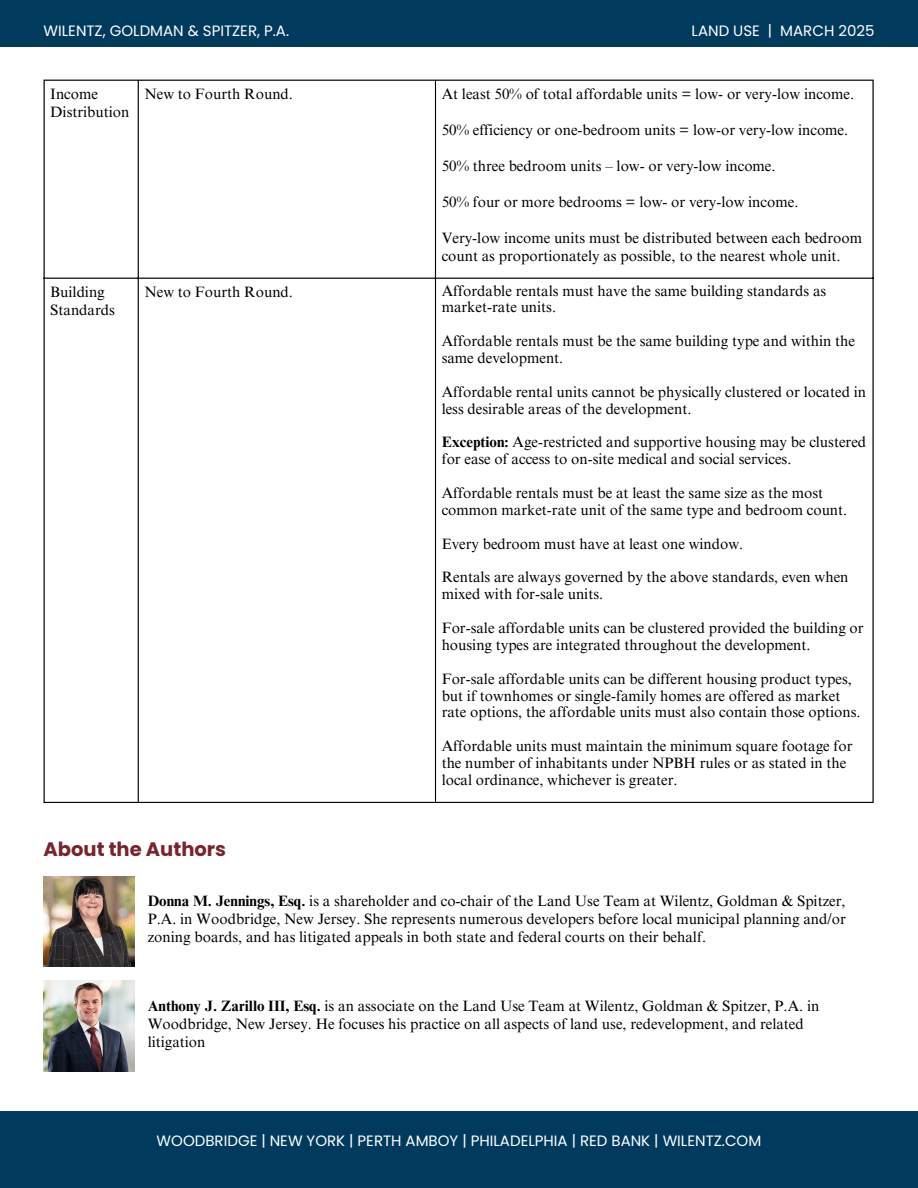
<style>
.page{position:relative;width:918px;height:1188px;background:#fff}
.page>*{position:absolute;margin:0;border:0;box-sizing:border-box;transform-origin:0 0}
.t1{font:700 19.5px "Poppins";color:#7a232e}
.t2{font:15px/16.8px "Times NRMT Pro";color:#000}
.t3{font:15px "Poppins";color:#fff}
.s1{font-weight:700}
</style>
<div class="page">
<div style="left:0;top:0;width:918px;height:47px;background:#003a5d"></div>
<div style="left:0;top:1111px;width:918px;height:77px;background:#003a5d"></div>
<hr style="left:44px;top:81px;width:1px;height:721px;background:#000">
<hr style="left:138px;top:81px;width:1px;height:721px;background:#000">
<hr style="left:435px;top:81px;width:1px;height:721px;background:#000">
<hr style="left:872px;top:81px;width:2px;height:721px;background:#000">
<hr style="left:44px;top:80px;width:830px;height:1px;background:#000">
<hr style="left:44px;top:278px;width:830px;height:1px;background:#000">
<hr style="left:44px;top:802px;width:830px;height:1px;background:#000">
<img style="left:44px;top:980px;width:91px;height:91px">
<img style="left:44px;top:876px;width:91px;height:90px">
<h2 class="t3" style="left:44px;top:21px;width:247px">WILENTZ, GOLDMAN &amp; SPITZER, P.A.</h2>
<p class="t3" style="left:692px;top:21px;width:184px">LAND USE | MARCH 2025</p>
<p class="t2" style="left:50px;top:86px;width:81px;line-height:18px">Income<br>Distribution</p>
<p class="t2" style="left:144px;top:87px;width:150px">New to Fourth Round.</p>
<p class="t2" style="left:442px;top:87px;width:414px">At least 50% of total affordable units = low- or very-low income.</p>
<p class="t2" style="left:442px;top:123px;width:408px">50% efficiency or one-bedroom units = low-or very-low income.</p>
<p class="t2" style="left:442px;top:159px;width:335px">50% three bedroom units – low- or very-low income.</p>
<p class="t2" style="left:442px;top:195px;width:358px">50% four or more bedrooms = low- or very-low income.</p>
<p class="t2" style="left:442px;top:230px;width:422px;line-height:18px">Very-low income units must be distributed between each bedroom count as proportionately as possible, to the nearest whole unit.</p>
<p class="t2" style="left:50px;top:284px;width:66px;line-height:18px">Building<br>Standards</p>
<p class="t2" style="left:144px;top:285px;width:150px">New to Fourth Round.</p>
<p class="t2" style="left:442px;top:284px;width:386px">Affordable rentals must have the same building standards as market-rate units.</p>
<p class="t2" style="left:442px;top:335px;width:415px">Affordable rentals must be the same building type and within the same development.</p>
<p class="t2" style="left:442px;top:385px;width:426px">Affordable rental units cannot be physically clustered or located in less desirable areas of the development.</p>
<p class="t2" style="left:442px;top:436px;width:426px"><span class="s1">Exception:</span> Age-restricted and supportive housing may be clustered for ease of access to on-site medical and social services.</p>
<p class="t2" style="left:442px;top:486px;width:407px">Affordable rentals must be at least the same size as the most common market-rate unit of the same type and bedroom count.</p>
<p class="t2" style="left:442px;top:537px;width:303px">Every bedroom must have at least one window.</p>
<p class="t2" style="left:442px;top:571px;width:408px">Rentals are always governed by the above standards, even when mixed with for-sale units.</p>
<p class="t2" style="left:442px;top:621px;width:424px">For-sale affordable units can be clustered provided the building or housing types are integrated throughout the development.</p>
<p class="t2" style="left:442px;top:672px;width:420px">For-sale affordable units can be different housing product types, but if townhomes or single-family homes are offered as market rate options, the affordable units must also contain those options.</p>
<h1 class="t2" style="left:442px;top:740px;width:412px">Affordable units must maintain the minimum square footage for the number of inhabitants under NPBH rules or as stated in the local ordinance, whichever is greater.</h1>
<p class="t1" style="left:44px;top:835px;width:184px">About the Authors</p>
<p class="t2" style="left:148px;top:894px;width:700px;line-height:18px;text-align:justify"><span class="s1">Donna M. Jennings, Esq.</span> is a shareholder and co-chair of the Land Use Team at Wilentz, Goldman &amp; Spitzer, P.A. in Woodbridge, New Jersey. She represents numerous developers before local municipal planning and/or zoning boards, and has litigated appeals in both state and federal courts on their behalf.</p>
<p class="t2" style="left:148px;top:999px;width:673px;line-height:18px"><span class="s1">Anthony J. Zarillo III, Esq.</span> is an associate on the Land Use Team at Wilentz, Goldman &amp; Spitzer, P.A. in<br>Woodbridge, New Jersey. He focuses his practice on all aspects of land use, redevelopment, and related litigation</p>
<h2 class="t3" style="left:157px;top:1130px;width:606px">WOODBRIDGE | NEW YORK | PERTH AMBOY | PHILADELPHIA | RED BANK | WILENTZ.COM</h2>
</div>
